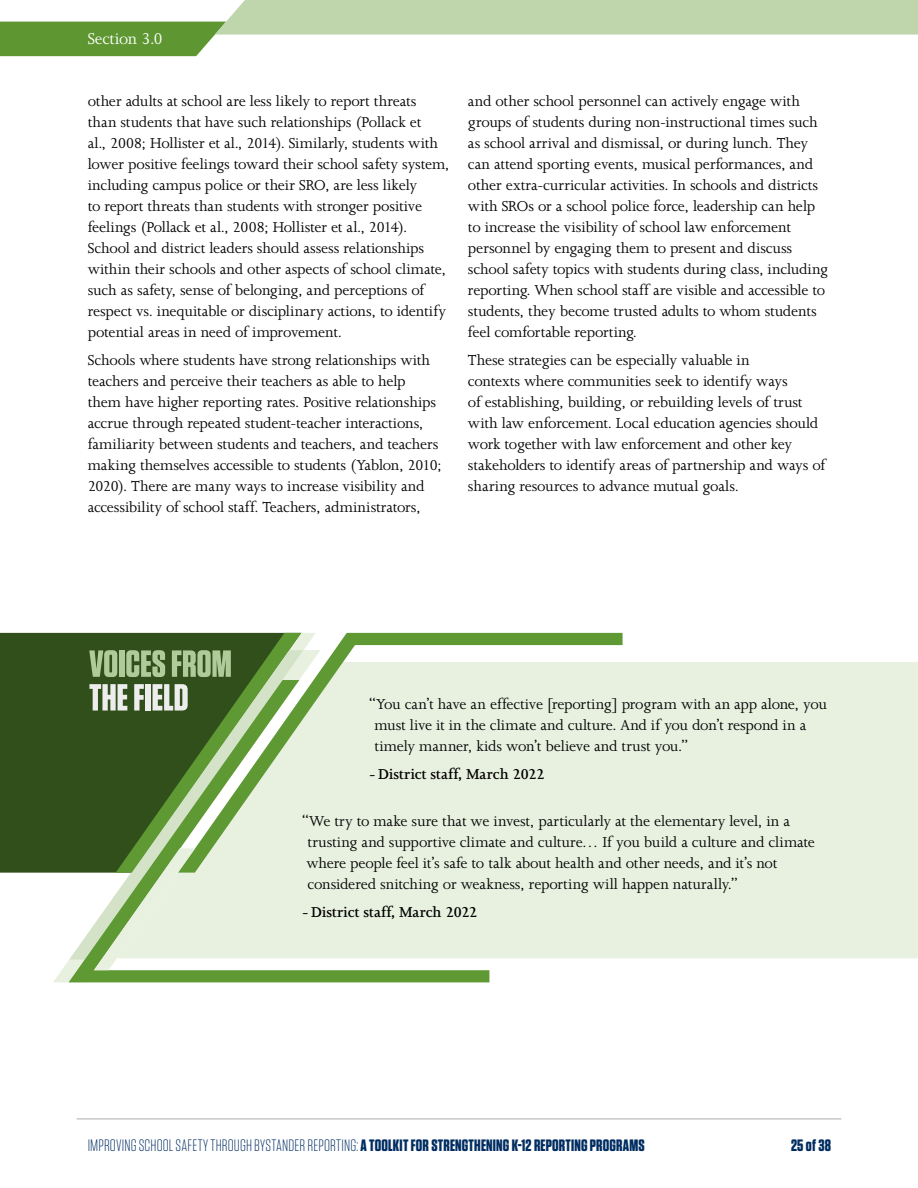
<style>
.page{position:relative;width:918px;height:1188px;background:#fff}
.page>*{position:absolute;margin:0;border:0;box-sizing:border-box;transform-origin:0 0}
.t1{font:18px "Joanna MT Std";letter-spacing:-.01em;color:#fff}
.t2{font:16.5px/21px "Joanna MT Std";letter-spacing:-.01em;color:#000}
.t3{font:300 16.5px "Tungsten";letter-spacing:.01em;color:#002d61}
.t4{font:600 16.5px "Joanna MT Std";letter-spacing:-.005em;color:#000}
.t5{font:700 16.5px "Tungsten";color:#002d61}
.s1{font-weight:700}
</style>
<div class="page">
<hr style="left:77px;top:1118px;width:764px;height:2px;background:#c9c9c9">
<svg style="left:0;top:0;width:918px;height:56px"></svg>
<div style="left:489px;top:662px;width:429px;height:296px;background:#e8f0e0"></div>
<div style="left:0;top:633px;width:116px;height:240px;background:#314f1a"></div>
<svg style="left:53px;top:650px;width:16px;height:332px;fill:#314f1a"></svg>
<div style="left:116px;top:633px;width:62px;height:47px;background:#314f1a"></div>
<svg style="left:69px;top:680px;width:420px;height:302px;background:#a4b895"></svg>
<svg style="left:178px;top:633px;width:445px;height:240px;background:#cddcc1"></svg>
<svg style="left:94px;top:848px;width:101px;height:122px"></svg>
<svg style="left:89px;top:650px;width:28px;height:27px"></svg>
<div style="left:119px;top:650px;width:5px;height:27px;background:#afcb99"></div>
<svg style="left:126px;top:650px;width:39px;height:27px"></svg>
<svg style="left:172px;top:650px;width:59px;height:27px;background:#8eab78"></svg>
<svg style="left:89px;top:684px;width:38px;height:27px"></svg>
<svg style="left:134px;top:684px;width:10px;height:27px"></svg>
<div style="left:145px;top:684px;width:6px;height:27px;background:#ededed"></div>
<svg style="left:153px;top:684px;width:35px;height:27px"></svg>
<p class="t1" style="left:88px;top:29px;width:77px">Section 3.0</p>
<p class="t2" style="left:88px;top:91px;width:363px">other adults at school are less likely to report threats than students that have such relationships (Pollack et<br>al., 2008; Hollister et al., 2014). Similarly, students with lower positive feelings toward their school safety system, including campus police or their SRO, are less likely<br>to report threats than students with stronger positive feelings (Pollack et al., 2008; Hollister et al., 2014).<br>School and district leaders should assess relationships within their schools and other aspects of school climate, such as safety, sense of belonging, and perceptions of respect vs. inequitable or disciplinary actions, to identify potential areas in need of improvement.</p>
<p class="t2" style="left:88px;top:349px;width:356px">Schools where students have strong relationships with teachers and perceive their teachers as able to help them have higher reporting rates. Positive relationships accrue through repeated student-teacher interactions, familiarity between students and teachers, and teachers making themselves accessible to students (Yablon, 2010; 2020). There are many ways to increase visibility and accessibility of school staff. Teachers, administrators,</p>
<p class="t2" style="left:468px;top:91px;width:362px">and other school personnel can actively engage with groups of students during non-instructional times such as school arrival and dismissal, or during lunch. They can attend sporting events, musical performances, and other extra-curricular activities. In schools and districts with SROs or a school police force, leadership can help to increase the visibility of school law enforcement personnel by engaging them to present and discuss school safety topics with students during class, including reporting. When school staff are visible and accessible to students, they become trusted adults to whom students feel comfortable reporting.</p>
<p class="t2" style="left:468px;top:349px;width:359px">These strategies can be especially valuable in<br>contexts where communities seek to identify ways<br>of establishing, building, or rebuilding levels of trust with law enforcement. Local education agencies should work together with law enforcement and other key stakeholders to identify areas of partnership and ways of sharing resources to advance mutual goals.</p>
<p class="t2" style="left:375px;top:694px;width:454px;text-indent:-6px">“You can’t have an effective [reporting] program with an app alone, you must live it in the climate and culture. And if you don’t respond in a timely manner, kids won’t believe and trust you.”</p>
<p class="t4" style="left:369px;top:765px;width:177px">- District staff, March 2022</p>
<p class="t2" style="left:307px;top:811px;width:510px;text-indent:-5px">“We try to make sure that we invest, particularly at the elementary level, in a trusting and supportive climate and culture… If you build a culture and climate where people feel it’s safe to talk about health and other needs, and it’s not considered snitching or weakness, reporting will happen naturally.”</p>
<p class="t4" style="left:302px;top:903px;width:177px">-District staff, March 2022</p>
<p class="t3" style="left:88px;top:1137px;width:558px">IMPROVING SCHOOL SAFETY THROUGH BYSTANDER REPORTING: <span class="s1">A TOOLKIT FOR STRENGTHENING K-12 REPORTING PROGRAMS</span></p>
<p class="t5" style="left:791px;top:1136px;width:41px">25 of 38</p>
</div>
